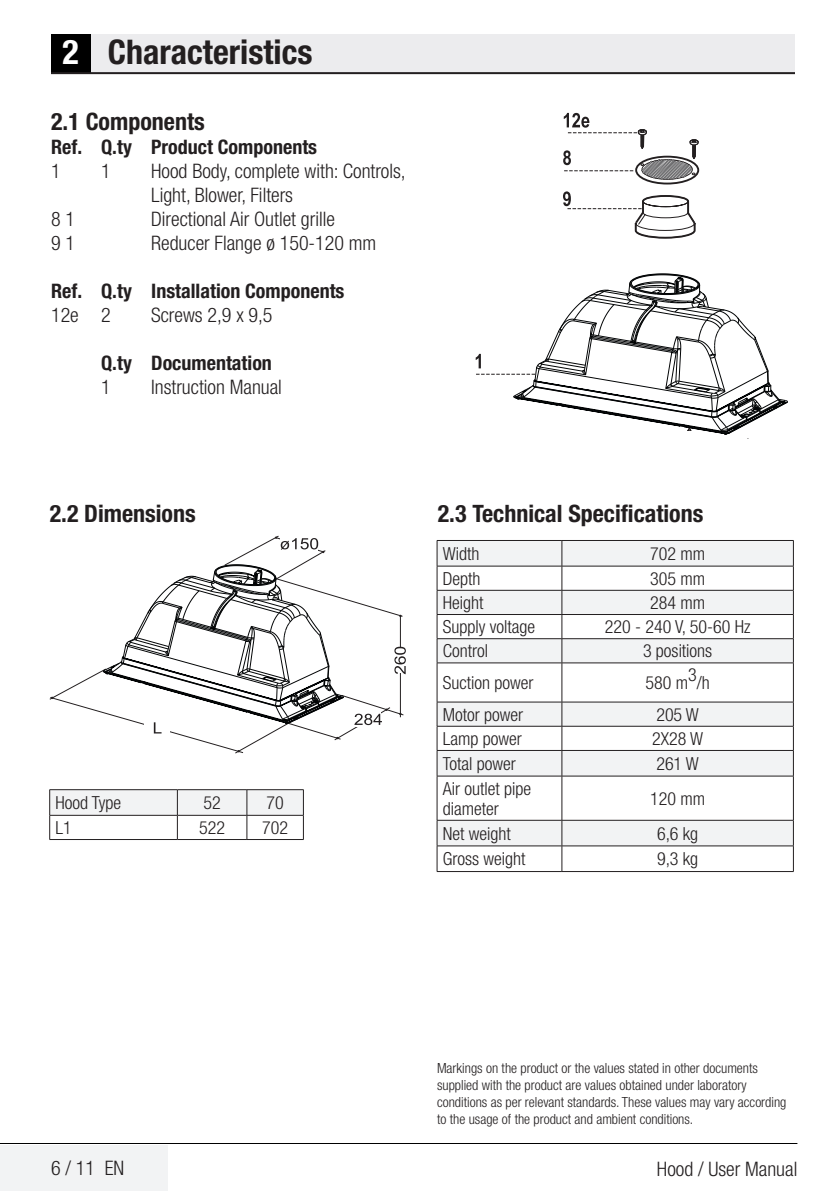
<style>
.page{position:relative;width:840px;height:1191px;background:#fff}
.page>*{position:absolute;margin:0;border:0;box-sizing:border-box;transform-origin:0 0}
.Unite_Baslik{font:700 condensed 34px "Helvetica Neue LT Pro";color:#231f20}
.baslık{font:700 condensed 24px "Helvetica Neue LT Pro";color:#231f20}
.tablo_yazi{font:300 condensed 20px/24px "Helvetica Neue LT Pro";color:#231f20}
.tablo_yazi-2{font:700 condensed 20px "Helvetica Neue LT Pro";color:#231f20}
.Tablo_yazı{font:300 condensed 18px/20px "Helvetica Neue LT Pro";color:#231f20}
.t1{font:300 condensed 14px/16.8px "Helvetica Neue LT Pro";color:#231f20}
.s1{color:#fff}
</style>
<div class="page">
<div style="left:0;top:1145px;width:168px;height:46px;background:#f2f3f4"></div>
<hr style="left:0;top:1143px;width:797px;height:1px;background:#000">
<div style="left:51px;top:34px;width:40px;height:39px;background:#000"></div>
<div style="left:91px;top:34px;width:703px;height:39px;background:#ececee"></div>
<hr style="left:51px;top:72px;width:743px;height:2px;background:#231f20">
<svg style="left:50px;top:537px;width:272px;height:216px"></svg>
<svg style="left:405px;top:648px;width:1px;height:24px"></svg>
<svg style="left:275px;top:536px;width:49px;height:17px"></svg>
<svg style="left:102px;top:564px;width:303px;height:175px"></svg>
<svg style="left:563px;top:191px;width:133px;height:48px"></svg>
<div style="left:634px;top:156px;width:64px;height:28px;border:2px solid #231f20;border-radius:50%"></div>
<svg style="left:563px;top:113px;width:135px;height:68px"></svg>
<svg style="left:475px;top:273px;width:312px;height:166px"></svg>
<div style="left:768px;top:417px;width:16px;height:32px;background:#fff"></div>
<div style="left:437px;top:399px;width:76px;height:48px;background:#fff"></div>
<div style="left:472px;top:408px;width:98px;height:45px;background:#fff"></div>
<div style="left:548px;top:428px;width:37px;height:40px;background:#fff"></div>
<div style="left:595px;top:417px;width:22px;height:41px;background:#fff"></div>
<div style="left:604px;top:420px;width:26px;height:50px;background:#fff"></div>
<div style="left:656px;top:431px;width:41px;height:41px;background:#fff"></div>
<svg style="left:437px;top:541px;width:355px;height:160px"></svg>
<svg style="left:436px;top:541px;width:1px;height:121px"></svg>
<svg style="left:792px;top:541px;width:1px;height:121px"></svg>
<hr style="left:436px;top:663px;width:1px;height:39px;background:#231f20">
<hr style="left:792px;top:663px;width:1px;height:39px;background:#231f20">
<hr style="left:436px;top:540px;width:125px;height:1px;background:#231f20">
<hr style="left:561px;top:540px;width:232px;height:1px;background:#231f20">
<hr style="left:436px;top:566px;width:125px;height:1px;background:#231f20">
<hr style="left:561px;top:566px;width:232px;height:1px;background:#231f20">
<hr style="left:436px;top:590px;width:125px;height:1px;background:#231f20">
<hr style="left:561px;top:590px;width:232px;height:1px;background:#231f20">
<hr style="left:436px;top:614px;width:125px;height:1px;background:#231f20">
<hr style="left:561px;top:614px;width:232px;height:1px;background:#231f20">
<hr style="left:436px;top:638px;width:125px;height:1px;background:#231f20">
<hr style="left:561px;top:638px;width:232px;height:1px;background:#231f20">
<svg style="left:561px;top:541px;width:1px;height:121px"></svg>
<hr style="left:436px;top:662px;width:125px;height:1px;background:#231f20">
<hr style="left:561px;top:662px;width:232px;height:1px;background:#231f20">
<hr style="left:561px;top:663px;width:1px;height:39px;background:#231f20">
<hr style="left:436px;top:701px;width:125px;height:1px;background:#231f20">
<hr style="left:561px;top:701px;width:232px;height:1px;background:#231f20">
<hr style="left:436px;top:871px;width:125px;height:1px;background:#231f20">
<hr style="left:561px;top:871px;width:232px;height:1px;background:#231f20">
<svg style="left:436px;top:702px;width:357px;height:169px"></svg>
<svg style="left:49px;top:789px;width:255px;height:50px"></svg>
<hr style="left:49px;top:839px;width:128px;height:1px;background:#231f20">
<hr style="left:177px;top:839px;width:70px;height:1px;background:#231f20">
<hr style="left:247px;top:839px;width:56px;height:1px;background:#231f20">
<p class="Unite_Baslik" style="left:62px;top:32px;width:251px"><span class="s1">2</span> Characteristics</p>
<p class="baslık" style="left:51px;top:107px;width:155px">2.1 Components</p>
<p class="tablo_yazi-2" style="left:51px;top:135px;width:267px">Ref. Q.ty Product Components</p>
<p class="tablo_yazi" style="left:51px;top:159px;width:11px">1</p>
<p class="tablo_yazi" style="left:101px;top:159px;width:11px">1</p>
<p class="tablo_yazi" style="left:151px;top:159px;width:256px">Hood Body, complete with: Controls,<br>Light, Blower, Filters</p>
<p class="tablo_yazi" style="left:51px;top:207px;width:25px">8 1</p>
<p class="tablo_yazi" style="left:151px;top:207px;width:185px">Directional Air Outlet grille</p>
<p class="tablo_yazi" style="left:51px;top:231px;width:25px">9 1</p>
<p class="tablo_yazi" style="left:151px;top:231px;width:226px">Reducer Flange ø 150-120 mm</p>
<p class="tablo_yazi-2" style="left:51px;top:279px;width:295px">Ref. Q.ty Installation Components</p>
<p class="tablo_yazi" style="left:51px;top:303px;width:61px">12e 2</p>
<p class="tablo_yazi" style="left:151px;top:303px;width:123px">Screws 2,9 x 9,5</p>
<p class="tablo_yazi-2" style="left:101px;top:351px;width:172px">Q.ty Documentation</p>
<p class="tablo_yazi" style="left:101px;top:375px;width:11px">1</p>
<p class="tablo_yazi" style="left:151px;top:375px;width:132px">Instruction Manual</p>
<p class="baslık" style="left:50px;top:499px;width:147px">2.2 Dimensions</p>
<p class="Tablo_yazı" style="left:55px;top:792px;width:67px">Hood Type</p>
<p class="Tablo_yazı" style="left:203px;top:792px;width:19px">52</p>
<p class="Tablo_yazı" style="left:266px;top:792px;width:19px">70</p>
<p class="Tablo_yazı" style="left:55px;top:817px;width:18px">L1</p>
<p class="Tablo_yazı" style="left:199px;top:817px;width:27px">522</p>
<p class="Tablo_yazı" style="left:262px;top:817px;width:27px">702</p>
<p class="baslık" style="left:437px;top:499px;width:267px">2.3 Technical Specifications</p>
<p class="Tablo_yazı" style="left:442px;top:543px;width:38px">Width</p>
<p class="Tablo_yazı" style="left:649px;top:543px;width:56px">702 mm</p>
<p class="Tablo_yazı" style="left:442px;top:568px;width:39px">Depth</p>
<p class="Tablo_yazı" style="left:649px;top:568px;width:56px">305 mm</p>
<p class="Tablo_yazı" style="left:442px;top:592px;width:42px">Height</p>
<p class="Tablo_yazı" style="left:649px;top:592px;width:56px">284 mm</p>
<p class="Tablo_yazı" style="left:442px;top:616px;width:94px">Supply voltage</p>
<p class="Tablo_yazı" style="left:604px;top:616px;width:147px">220 - 240 V, 50-60 Hz</p>
<p class="Tablo_yazı" style="left:442px;top:640px;width:47px">Control</p>
<p class="Tablo_yazı" style="left:642px;top:640px;width:71px">3 positions</p>
<p class="Tablo_yazı" style="left:442px;top:672px;width:92px">Suction power</p>
<p class="Tablo_yazı" style="left:645px;top:672px;width:66px">580 m3/h</p>
<p class="Tablo_yazı" style="left:442px;top:704px;width:82px">Motor power</p>
<p class="Tablo_yazı" style="left:656px;top:704px;width:44px">205 W</p>
<p class="Tablo_yazı" style="left:442px;top:728px;width:80px">Lamp power</p>
<p class="Tablo_yazı" style="left:651px;top:728px;width:52px">2X28 W</p>
<p class="Tablo_yazı" style="left:442px;top:753px;width:74px">Total power</p>
<p class="Tablo_yazı" style="left:656px;top:753px;width:44px">261 W</p>
<p class="Tablo_yazı" style="left:442px;top:778px;width:90px">Air outlet pipe diameter</p>
<p class="Tablo_yazı" style="left:649px;top:788px;width:56px">120 mm</p>
<p class="Tablo_yazı" style="left:442px;top:823px;width:69px">Net weight</p>
<p class="Tablo_yazı" style="left:656px;top:823px;width:43px">6,6 kg</p>
<p class="Tablo_yazı" style="left:442px;top:848px;width:84px">Gross weight</p>
<p class="Tablo_yazı" style="left:656px;top:848px;width:43px">9,3 kg</p>
<p class="t1" style="left:437px;top:1059px;width:351px">Markings on the product or the values stated in other documents supplied with the product are values obtained under laboratory conditions as per relevant standards. These values may vary according to the usage of the product and ambient conditions.</p>
<p class="tablo_yazi" style="left:51px;top:1156px;width:75px">6 / 11 EN</p>
<p class="tablo_yazi" style="left:656px;top:1156px;width:142px">Hood / User Manual</p>
</div>
